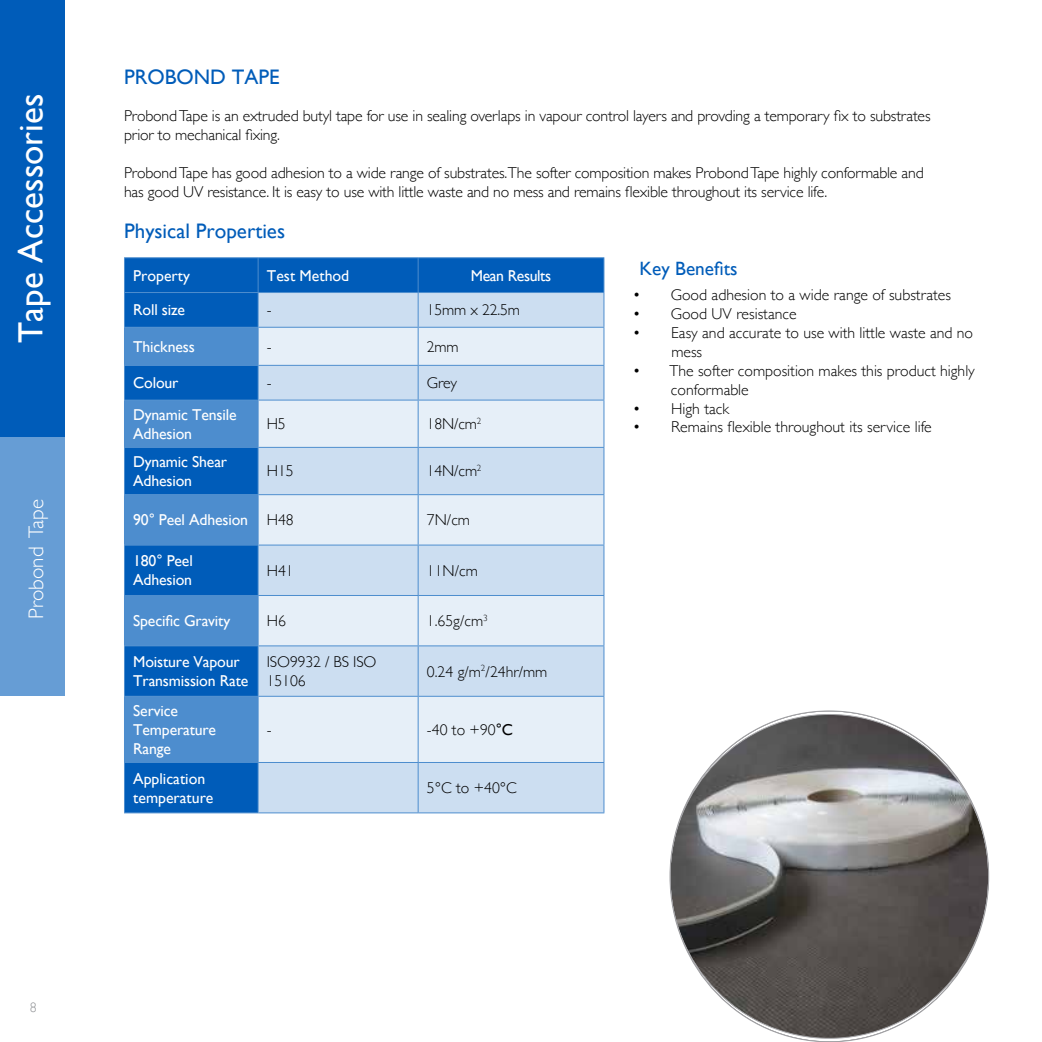
<style>
.page{position:relative;width:1042px;height:1042px;background:#fff}
.page>*{position:absolute;margin:0;border:0;box-sizing:border-box;transform-origin:0 0}
.t1{font:35px "Gill Sans";color:#fff}
.t2{font:21px "Gill Sans";color:#005cb9}
.t3{font:300 21px "Gill Sans";color:#fff}
.t4{font:19.25px "Gill Sans";color:#005cb9}
.t5{font:300 15.75px/18.9px "Gill Sans";letter-spacing:-.01em;color:#000}
.t6{font:15.75px/18.9px "Gill Sans";letter-spacing:-.01em;color:#fff}
.t7{font:300 14px "Gill Sans";color:#939598}
.s1{font-weight:300;color:#000}
.s2{font-weight:400}
</style>
<div class="page">
<div style="left:0;top:0;width:64px;height:437px;background:#005cb9"></div>
<div style="left:0;top:438px;width:64px;height:258px;background:#669dd5"></div>
<div style="left:125px;top:258px;width:478px;height:34px;background:#005cb9"></div>
<div style="left:125px;top:293px;width:133px;height:519px;background:#005cb9"></div>
<div style="left:259px;top:293px;width:344px;height:519px;background:#ccdef1"></div>
<svg style="left:125px;top:328px;width:133px;height:434px;background:#2c78c5"></svg>
<svg style="left:259px;top:328px;width:344px;height:434px;background:#dae7f4"></svg>
<hr style="left:124px;top:257px;width:134px;height:1px;background:#4d8dce">
<hr style="left:124px;top:258px;width:1px;height:34px;background:#4d8dce">
<hr style="left:258px;top:257px;width:160px;height:1px;background:#4d8dce">
<hr style="left:258px;top:258px;width:1px;height:34px;background:#4d8dce">
<hr style="left:418px;top:257px;width:186px;height:1px;background:#4d8dce">
<hr style="left:418px;top:258px;width:1px;height:34px;background:#4d8dce">
<hr style="left:603px;top:258px;width:1px;height:34px;background:#4d8dce">
<hr style="left:124px;top:292px;width:134px;height:1px;background:#4d8dce">
<hr style="left:258px;top:292px;width:160px;height:1px;background:#4d8dce">
<hr style="left:418px;top:292px;width:186px;height:1px;background:#4d8dce">
<hr style="left:124px;top:293px;width:1px;height:34px;background:#4d8dce">
<hr style="left:258px;top:293px;width:1px;height:34px;background:#4d8dce">
<hr style="left:418px;top:293px;width:1px;height:34px;background:#4d8dce">
<hr style="left:603px;top:293px;width:1px;height:34px;background:#4d8dce">
<hr style="left:124px;top:327px;width:134px;height:1px;background:#4d8dce">
<hr style="left:124px;top:328px;width:1px;height:37px;background:#4d8dce">
<hr style="left:258px;top:327px;width:160px;height:1px;background:#4d8dce">
<hr style="left:258px;top:328px;width:1px;height:37px;background:#4d8dce">
<hr style="left:418px;top:327px;width:186px;height:1px;background:#4d8dce">
<hr style="left:418px;top:328px;width:1px;height:37px;background:#4d8dce">
<hr style="left:603px;top:328px;width:1px;height:37px;background:#4d8dce">
<hr style="left:124px;top:365px;width:134px;height:1px;background:#4d8dce">
<hr style="left:124px;top:366px;width:1px;height:34px;background:#4d8dce">
<hr style="left:258px;top:365px;width:160px;height:1px;background:#4d8dce">
<hr style="left:258px;top:366px;width:1px;height:34px;background:#4d8dce">
<hr style="left:418px;top:365px;width:186px;height:1px;background:#4d8dce">
<hr style="left:418px;top:366px;width:1px;height:34px;background:#4d8dce">
<hr style="left:603px;top:366px;width:1px;height:34px;background:#4d8dce">
<hr style="left:124px;top:400px;width:134px;height:1px;background:#4d8dce">
<hr style="left:124px;top:400px;width:1px;height:47px;background:#4d8dce">
<hr style="left:258px;top:400px;width:160px;height:1px;background:#4d8dce">
<hr style="left:258px;top:400px;width:1px;height:47px;background:#4d8dce">
<hr style="left:418px;top:400px;width:186px;height:1px;background:#4d8dce">
<hr style="left:418px;top:400px;width:1px;height:47px;background:#4d8dce">
<hr style="left:603px;top:400px;width:1px;height:47px;background:#4d8dce">
<hr style="left:124px;top:447px;width:134px;height:1px;background:#4d8dce">
<hr style="left:124px;top:448px;width:1px;height:46px;background:#4d8dce">
<hr style="left:258px;top:447px;width:160px;height:1px;background:#4d8dce">
<hr style="left:258px;top:448px;width:1px;height:46px;background:#4d8dce">
<hr style="left:418px;top:447px;width:186px;height:1px;background:#4d8dce">
<hr style="left:418px;top:448px;width:1px;height:46px;background:#4d8dce">
<hr style="left:603px;top:448px;width:1px;height:46px;background:#4d8dce">
<hr style="left:124px;top:494px;width:134px;height:1px;background:#4d8dce">
<hr style="left:124px;top:495px;width:1px;height:50px;background:#4d8dce">
<hr style="left:258px;top:494px;width:160px;height:1px;background:#4d8dce">
<hr style="left:258px;top:495px;width:1px;height:50px;background:#4d8dce">
<hr style="left:418px;top:494px;width:186px;height:1px;background:#4d8dce">
<hr style="left:418px;top:495px;width:1px;height:50px;background:#4d8dce">
<hr style="left:603px;top:495px;width:1px;height:50px;background:#4d8dce">
<hr style="left:124px;top:545px;width:134px;height:1px;background:#4d8dce">
<hr style="left:124px;top:545px;width:1px;height:50px;background:#4d8dce">
<hr style="left:258px;top:545px;width:160px;height:1px;background:#4d8dce">
<hr style="left:258px;top:545px;width:1px;height:50px;background:#4d8dce">
<hr style="left:418px;top:545px;width:186px;height:1px;background:#4d8dce">
<hr style="left:418px;top:545px;width:1px;height:50px;background:#4d8dce">
<hr style="left:603px;top:545px;width:1px;height:50px;background:#4d8dce">
<hr style="left:124px;top:595px;width:134px;height:1px;background:#4d8dce">
<hr style="left:124px;top:596px;width:1px;height:49px;background:#4d8dce">
<hr style="left:258px;top:595px;width:160px;height:1px;background:#4d8dce">
<hr style="left:258px;top:596px;width:1px;height:49px;background:#4d8dce">
<hr style="left:418px;top:595px;width:186px;height:1px;background:#4d8dce">
<hr style="left:418px;top:596px;width:1px;height:49px;background:#4d8dce">
<hr style="left:603px;top:596px;width:1px;height:49px;background:#4d8dce">
<hr style="left:124px;top:645px;width:134px;height:1px;background:#4d8dce">
<hr style="left:124px;top:646px;width:1px;height:50px;background:#4d8dce">
<hr style="left:258px;top:645px;width:160px;height:1px;background:#4d8dce">
<hr style="left:258px;top:646px;width:1px;height:50px;background:#4d8dce">
<hr style="left:418px;top:645px;width:186px;height:1px;background:#4d8dce">
<hr style="left:418px;top:646px;width:1px;height:50px;background:#4d8dce">
<hr style="left:603px;top:646px;width:1px;height:50px;background:#4d8dce">
<hr style="left:124px;top:696px;width:134px;height:1px;background:#4d8dce">
<hr style="left:124px;top:697px;width:1px;height:65px;background:#4d8dce">
<hr style="left:258px;top:696px;width:160px;height:1px;background:#4d8dce">
<hr style="left:258px;top:697px;width:1px;height:65px;background:#4d8dce">
<hr style="left:418px;top:696px;width:186px;height:1px;background:#4d8dce">
<hr style="left:418px;top:697px;width:1px;height:65px;background:#4d8dce">
<hr style="left:603px;top:697px;width:1px;height:65px;background:#4d8dce">
<hr style="left:124px;top:762px;width:134px;height:1px;background:#4d8dce">
<hr style="left:124px;top:763px;width:1px;height:49px;background:#4d8dce">
<hr style="left:258px;top:762px;width:160px;height:1px;background:#4d8dce">
<hr style="left:258px;top:763px;width:1px;height:49px;background:#4d8dce">
<hr style="left:418px;top:762px;width:186px;height:1px;background:#4d8dce">
<hr style="left:418px;top:763px;width:1px;height:49px;background:#4d8dce">
<hr style="left:603px;top:763px;width:1px;height:49px;background:#4d8dce">
<hr style="left:124px;top:812px;width:134px;height:1px;background:#4d8dce">
<hr style="left:258px;top:812px;width:160px;height:1px;background:#4d8dce">
<hr style="left:418px;top:812px;width:186px;height:1px;background:#4d8dce">
<svg style="left:670px;top:711px;width:318px;height:331px"></svg>
<h1 class="t1" style="left:10px;top:343px;width:250px;rotate:-90deg">Tape Accessories</h1>
<h2 class="t3" style="left:20px;top:619px;width:121px;rotate:-90deg">Probond Tape</h2>
<h2 class="t2" style="left:124px;top:65px;width:157px">PROBOND TAPE</h2>
<p class="t5" style="left:124px;top:106px;width:808px">Probond Tape is an extruded butyl tape for use in sealing overlaps in vapour control layers and provding a temporary fix to substrates prior to mechanical fixing.</p>
<p class="t5" style="left:124px;top:163px;width:801px">Probond Tape has good adhesion to a wide range of substrates.The softer composition makes Probond Tape highly conformable and has good UV resistance. It is easy to use with little waste and no mess and remains flexible throughout its service life.</p>
<h2 class="t2" style="left:124px;top:219px;width:162px">Physical Properties</h2>
<p class="t6" style="left:133px;top:266px;width:58px">Property</p>
<p class="t6" style="left:267px;top:266px;width:84px">Test Method</p>
<p class="t6" style="left:471px;top:266px;width:82px">Mean Results</p>
<p class="t6" style="left:133px;top:300px;width:53px">Roll size</p>
<p class="t5" style="left:267px;top:300px;width:6px">-</p>
<p class="t5" style="left:427px;top:300px;width:95px">15mm x 22.5m</p>
<p class="t6" style="left:133px;top:337px;width:63px">Thickness</p>
<p class="t5" style="left:267px;top:336px;width:6px">-</p>
<p class="t5" style="left:427px;top:336px;width:33px">2mm</p>
<p class="t6" style="left:133px;top:373px;width:47px">Colour</p>
<p class="t5" style="left:267px;top:373px;width:6px">-</p>
<p class="t5" style="left:427px;top:373px;width:32px">Grey</p>
<p class="t6" style="left:133px;top:405px;width:105px">Dynamic Tensile<br>Adhesion</p>
<p class="t5" style="left:267px;top:414px;width:21px">H5</p>
<p class="t5" style="left:427px;top:414px;width:56px">18N/cm<sup>2</sup></p>
<p class="t6" style="left:133px;top:452px;width:95px">Dynamic Shear<br>Adhesion</p>
<p class="t5" style="left:267px;top:461px;width:28px">H15</p>
<p class="t5" style="left:427px;top:461px;width:56px">14N/cm<sup>2</sup></p>
<p class="t6" style="left:133px;top:510px;width:162px">90° Peel Adhesion <span class="s1">H48</span></p>
<p class="t5" style="left:427px;top:510px;width:45px">7N/cm</p>
<p class="t6" style="left:133px;top:551px;width:61px">180° Peel<br>Adhesion</p>
<p class="t5" style="left:267px;top:560px;width:28px">H41</p>
<p class="t5" style="left:427px;top:560px;width:53px">11N/cm</p>
<p class="t6" style="left:133px;top:611px;width:99px">Specific Gravity</p>
<p class="t5" style="left:267px;top:611px;width:21px">H6</p>
<p class="t5" style="left:427px;top:611px;width:62px">1.65g/cm<sup>3</sup></p>
<p class="t6" style="left:133px;top:652px;width:117px">Moisture Vapour<br>Transmission Rate</p>
<p class="t5" style="left:267px;top:652px;width:111px">ISO9932 / BS ISO<br>15106</p>
<p class="t5" style="left:427px;top:661px;width:122px">0.24 g/m<sup>2</sup>/24hr/mm</p>
<p class="t6" style="left:133px;top:701px;width:84px">Service<br>Temperature<br>Range</p>
<p class="t5" style="left:267px;top:719px;width:6px">-</p>
<p class="t5" style="left:427px;top:719px;width:88px">-40 to +90<span class="s2">°C</span></p>
<p class="t6" style="left:133px;top:769px;width:82px">Application temperature</p>
<p class="t5" style="left:427px;top:778px;width:91px">5°C to +40°C</p>
<p class="t4" style="left:639px;top:257px;width:99px">Key Benefits</p>
<p class="t5" style="left:633px;top:285px;width:319px">• Good adhesion to a wide range of substrates</p>
<p class="t5" style="left:633px;top:304px;width:165px">• Good UV resistance</p>
<p class="t5" style="left:671px;top:322px;width:303px;text-indent:-38px">• Easy and accurate to use with little waste and no mess</p>
<p class="t5" style="left:671px;top:360px;width:305px;text-indent:-38px">• The softer composition makes this product highly conformable</p>
<p class="t5" style="left:633px;top:398px;width:98px">• High tack</p>
<p class="t5" style="left:633px;top:417px;width:300px">• Remains flexible throughout its service life</p>
<p class="t7" style="left:30px;top:996px;width:8px">8</p>
</div>
